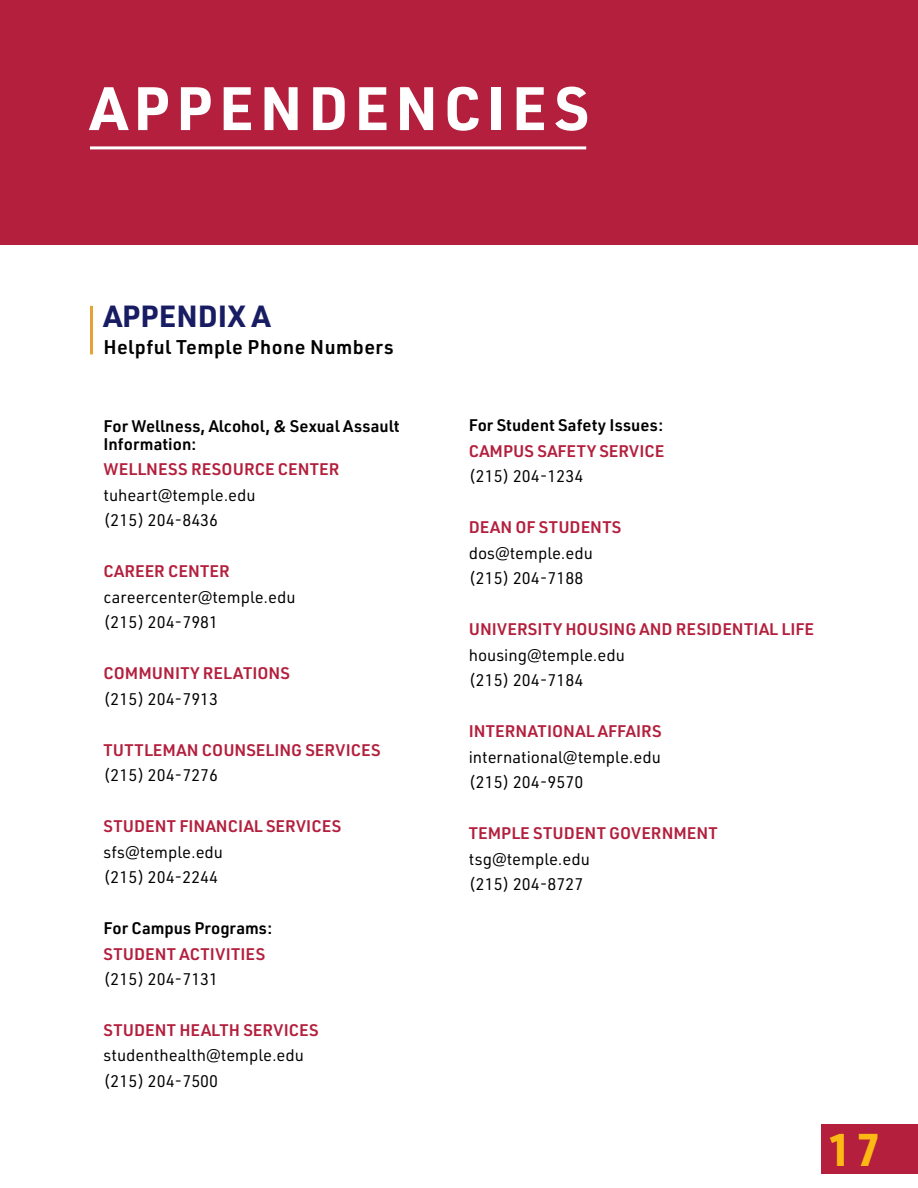
<style>
.page{position:relative;width:918px;height:1188px;background:#fff}
.page>*{position:absolute;margin:0;border:0;box-sizing:border-box;transform-origin:0 0}
.t1{font:700 60px "URWDIN";letter-spacing:.1em;color:#fff}
.t2{font:700 45px "URWDIN";color:#fdb913}
.t3{font:700 30px "URWDIN";color:#181d63}
.t4{font:600 19.5px "URWDIN";letter-spacing:.025em;color:#000}
.t5{font:16.5px/25.5px "URWDIN";color:#000}
.t6{font:600 16.5px/25.5px "URWDIN";color:#b31f3d}
.t7{font:600 16.5px/18px "URWDIN";color:#000}
.t8{font:600 16.5px/25.5px "URWDIN";letter-spacing:.02em;color:#b31f3d}
.s1{font-weight:600;color:#b31f3d}
.s2{font-weight:400;color:#000}
</style>
<div class="page">
<hr style="left:90px;top:306px;width:3px;height:48px;background:#e8a136">
<div style="left:0;top:0;width:918px;height:244px;background:#b31f3d"></div>
<hr style="left:90px;top:146px;width:496px;height:3px;background:#fff">
<div style="left:821px;top:1124px;width:97px;height:50px;background:#b31f3d"></div>
<h2 class="t1" style="left:90px;top:67px;width:501px">APPENDENCIES</h2>
<h3 class="t3" style="left:104px;top:296px;width:168px">APPENDIX A</h3>
<h3 class="t4" style="left:104px;top:334px;width:292px">Helpful Temple Phone Numbers</h3>
<h4 class="t7" style="left:104px;top:416px;width:298px">For Wellness, Alcohol, &amp; Sexual Assault<br>Information:</h4>
<p class="t5" style="left:104px;top:456px;width:237px"><span class="s1">WELLNESS RESOURCE CENTER </span>tuheart@temple.edu<br>(215) 204-8436</p>
<p class="t5" style="left:104px;top:558px;width:194px"><span class="s1">CAREER CENTER </span>careercenter@temple.edu (215) 204-7981</p>
<p class="t6" style="left:104px;top:660px;width:188px">COMMUNITY RELATIONS <span class="s2">(215) 204-7913</span></p>
<p class="t6" style="left:104px;top:736px;width:279px">TUTTLEMAN COUNSELING SERVICES <span class="s2">(215) 204-7276</span></p>
<p class="t5" style="left:104px;top:813px;width:239px"><span class="s1">STUDENT FINANCIAL SERVICES </span>sfs@temple.edu<br>(215) 204-2244</p>
<h4 class="t7" style="left:104px;top:918px;width:170px">For Campus Programs:</h4>
<p class="t8" style="left:104px;top:940px;width:163px">STUDENT ACTIVITIES <span class="s2">(215) 204-7131</span></p>
<p class="t5" style="left:104px;top:1017px;width:217px"><span class="s1">STUDENT HEALTH SERVICES </span>studenthealth@temple.edu (215) 204-7500</p>
<h4 class="t7" style="left:469px;top:416px;width:196px">For Student Safety Issues:</h4>
<p class="t6" style="left:469px;top:438px;width:197px">CAMPUS SAFETY SERVICE <span class="s2">(215) 204-1234</span></p>
<p class="t5" style="left:469px;top:514px;width:154px"><span class="s1">DEAN OF STUDENTS </span>dos@temple.edu (215) 204-7188</p>
<p class="t6" style="left:469px;top:616px;width:347px">UNIVERSITY HOUSING AND RESIDENTIAL LIFE <span class="s2">housing@temple.edu<br>(215) 204-7184</span></p>
<p class="t5" style="left:469px;top:718px;width:194px;text-align:justify"><span class="s1">INTERNATIONAL AFFAIRS </span>international@temple.edu (215) 204-9570</p>
<p class="t5" style="left:469px;top:820px;width:251px"><span class="s1">TEMPLE STUDENT GOVERNMENT </span>tsg@temple.edu<br>(215) 204-8727</p>
<h2 class="t2" style="left:828px;top:1119px;width:55px">17</h2>
</div>
